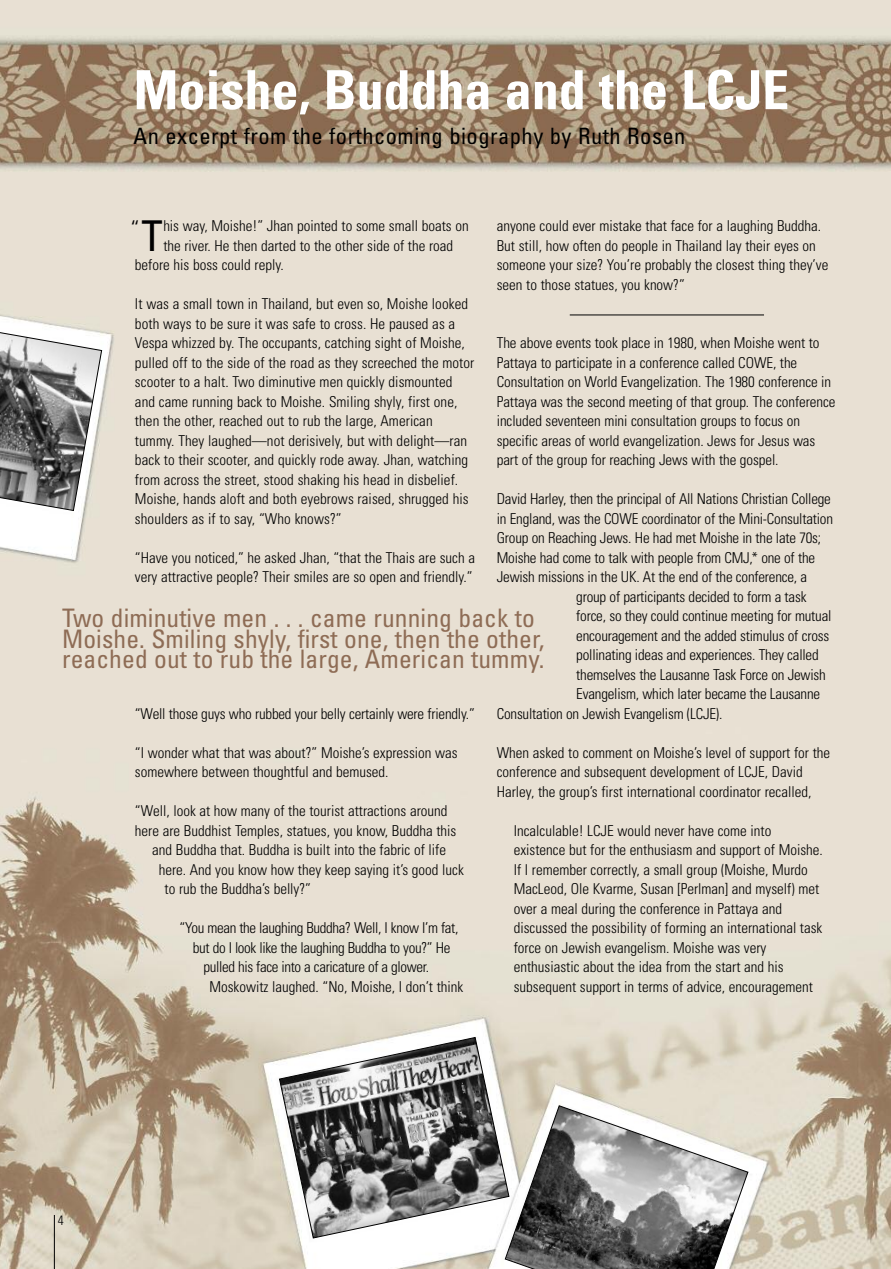
<style>
.page{position:relative;width:891px;height:1269px;background:#fff}
.page>*{position:absolute;margin:0;border:0;box-sizing:border-box;transform-origin:0 0}
.t1{font:700 condensed 54px "Univers";color:#fff}
.t2{font:condensed 42.45px "Univers";color:#000}
.t3{font:condensed 25.5px/20.2px "Univers";letter-spacing:.005em;color:#8e6c55}
.t4{font:condensed 22.5px "Univers";letter-spacing:.02em;color:#000}
.t5{font:300 condensed 15px/19.5px "Univers";color:#000}
.t6{font:300 condensed 15px "Univers";letter-spacing:-.02em;color:#000}
.t7{font:300 condensed 13.5px "Univers";color:#000}
</style>
<div class="page">
<img style="left:0;top:0;width:891px;height:1269px">
<hr style="left:570px;top:315px;width:194px;height:1px;background:#000">
<hr style="left:54px;top:1215px;width:1px;height:54px;background:#000">
<svg style="left:0;top:329px;width:102px;height:182px"></svg>
<svg style="left:279px;top:1037px;width:230px;height:202px"></svg>
<svg style="left:505px;top:1105px;width:243px;height:164px"></svg>
<h1 class="t1" style="left:134px;top:70px;width:657px">Moishe, Buddha and the LCJE</h1>
<h3 class="t4" style="left:134px;top:127px;width:554px">An excerpt from the forthcoming biography by Ruth Rosen</h3>
<h2 class="t2" style="left:131px;top:221px;width:34px">T<sup>“</sup></h2>
<p class="t5" style="left:497px;top:218px;width:333px">anyone could ever mistake that face for a laughing Buddha.<br>But still, how often do people in Thailand lay their eyes on someone your size? You’re probably the closest thing they’ve seen to those statues, you know?”</p>
<p class="t5" style="left:163px;top:218px;width:307px">his way, Moishe!” Jhan pointed to some small boats on</p>
<p class="t5" style="left:163px;top:237px;width:291px">the river. He then darted to the other side of the road</p>
<p class="t5" style="left:135px;top:257px;width:150px">before his boss could reply.</p>
<p class="t5" style="left:135px;top:296px;width:341px">It was a small town in Thailand, but even so, Moishe looked both ways to be sure it was safe to cross. He paused as a Vespa whizzed by. The occupants, catching sight of Moishe, pulled off to the side of the road as they screeched the motor scooter to a halt. Two diminutive men quickly dismounted and came running back to Moishe. Smiling shyly, first one, then the other, reached out to rub the large, American tummy. They laughed—not derisively, but with delight—ran back to their scooter, and quickly rode away. Jhan, watching from across the street, stood shaking his head in disbelief.<br>Moishe, hands aloft and both eyebrows raised, shrugged his shoulders as if to say, “Who knows?”</p>
<p class="t5" style="left:135px;top:549px;width:342px">“Have you noticed,” he asked Jhan, “that the Thais are such a very attractive people? Their smiles are so open and friendly.”</p>
<p class="t5" style="left:497px;top:335px;width:340px">The above events took place in 1980, when Moishe went to Pattaya to participate in a conference called COWE, the Consultation on World Evangelization. The 1980 conference in Pattaya was the second meeting of that group. The conference included seventeen mini consultation groups to focus on specific areas of world evangelization. Jews for Jesus was part of the group for reaching Jews with the gospel.</p>
<p class="t5" style="left:497px;top:491px;width:336px">David Harley, then the principal of All Nations Christian College</p>
<p class="t5" style="left:497px;top:510px;width:338px">in England, was the COWE coordinator of the Mini-Consultation</p>
<p class="t5" style="left:497px;top:530px;width:326px">Group on Reaching Jews. He had met Moishe in the late 70s;</p>
<p class="t5" style="left:497px;top:549px;width:320px">Moishe had come to talk with people from CMJ,* one of the</p>
<p class="t5" style="left:497px;top:569px;width:312px">Jewish missions in the UK. At the end of the conference, a</p>
<p class="t5" style="left:576px;top:588px;width:232px">group of participants decided to form a task</p>
<p class="t5" style="left:576px;top:608px;width:257px">force, so they could continue meeting for mutual</p>
<p class="t5" style="left:576px;top:627px;width:254px">encouragement and the added stimulus of cross</p>
<p class="t5" style="left:576px;top:647px;width:244px">pollinating ideas and experiences. They called</p>
<p class="t5" style="left:576px;top:666px;width:251px">themselves the Lausanne Task Force on Jewish</p>
<p class="t5" style="left:576px;top:686px;width:245px">Evangelism, which later became the Lausanne</p>
<p class="t5" style="left:497px;top:705px;width:227px">Consultation on Jewish Evangelism (LCJE).</p>
<p class="t5" style="left:497px;top:744px;width:335px">When asked to comment on Moishe’s level of support for the conference and subsequent development of LCJE, David<br>Harley, the group’s first international coordinator recalled,</p>
<p class="t5" style="left:514px;top:822px;width:311px">Incalculable! LCJE would never have come into existence but for the enthusiasm and support of Moishe.<br>If I remember correctly, a small group (Moishe, Murdo MacLeod, Ole Kvarme, Susan [Perlman] and myself) met over a meal during the conference in Pattaya and discussed the possibility of forming an international task force on Jewish evangelism. Moishe was very enthusiastic about the idea from the start and his subsequent support in terms of advice, encouragement</p>
<h3 class="t3" style="left:62px;top:610px;width:484px">Two diminutive men . . . came running back to<br>Moishe. Smiling shyly, first one, then the other, reached out to rub the large, American tummy.</h3>
<p class="t5" style="left:135px;top:705px;width:341px">“Well those guys who rubbed your belly certainly were friendly.”</p>
<p class="t5" style="left:135px;top:744px;width:324px">“I wonder what that was about?” Moishe’s expression was somewhere between thoughtful and bemused.</p>
<p class="t5" style="left:135px;top:803px;width:314px">“Well, look at how many of the tourist attractions around</p>
<p class="t5" style="left:135px;top:822px;width:323px">here are Buddhist Temples, statues, you know, Buddha this</p>
<p class="t5" style="left:152px;top:842px;width:295px">and Buddha that. Buddha is built into the fabric of life</p>
<p class="t5" style="left:159px;top:861px;width:307px">here. And you know how they keep saying it’s good luck</p>
<p class="t5" style="left:165px;top:881px;width:148px">to rub the Buddha’s belly?”</p>
<p class="t6" style="left:180px;top:922px;width:280px">“You mean the laughing Buddha? Well, I know I’m fat,</p>
<p class="t6" style="left:193px;top:942px;width:259px">but do I look like the laughing Buddha to you?” He</p>
<p class="t6" style="left:203px;top:961px;width:227px">pulled his face into a caricature of a glower.</p>
<p class="t5" style="left:209px;top:978px;width:255px">Moskowitz laughed. “No, Moishe, I don’t think</p>
<p class="t7" style="left:58px;top:1215px;width:7px">4</p>
</div>
